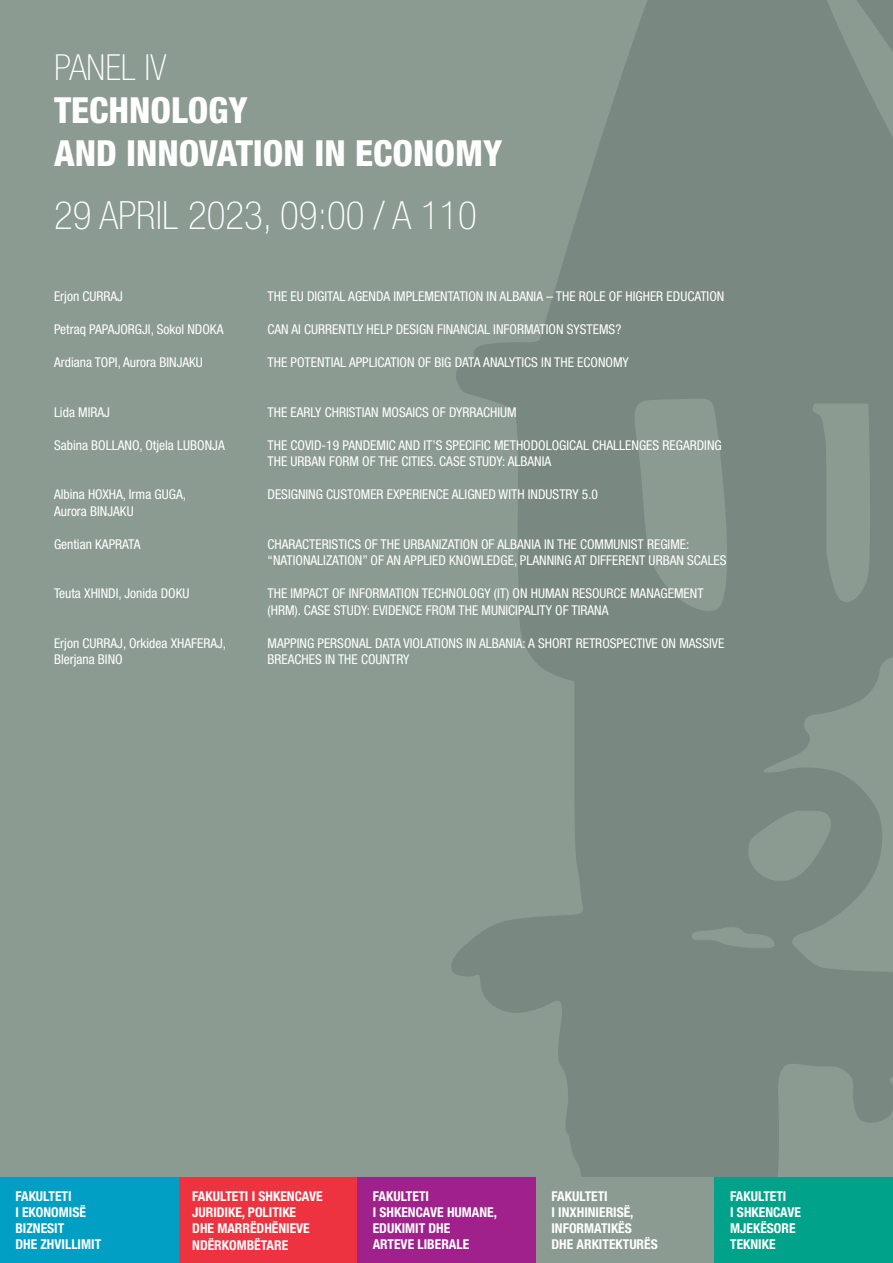
<style>
.page{position:relative;width:893px;height:1263px;background:#8b9b92}
.page>*{position:absolute;margin:0;border:0;box-sizing:border-box;transform-origin:0 0}
.t1{font:100 condensed 39px "Helvetica Neue LT Std";color:#fff}
.t2{font:800 condensed 36px "Helvetica Neue LT Std";color:#fff}
.t3{font:100 condensed 36px "Helvetica Neue LT Std";color:#fff}
.t4{font:condensed 13.5px/16.5px "Helvetica Neue LT Std";color:#fff}
.teksti_titull_2{font:700 condensed 13.5px/16.4px "Helvetica Neue LT Std";color:#fff}
</style>
<div class="page">
<svg style="left:451px;top:0;width:442px;height:1177px;fill:#798880"></svg>
<div style="left:179px;top:1177px;width:178px;height:86px;background:#ee3340"></div>
<div style="left:0;top:1177px;width:179px;height:86px;background:#009fc3"></div>
<div style="left:357px;top:1177px;width:179px;height:86px;background:#a0218c"></div>
<div style="left:714px;top:1177px;width:179px;height:86px;background:#00a38a"></div>
<p class="t3" style="left:54px;top:47px;width:114px">PANEL IV</p>
<p class="t2" style="left:54px;top:88px;width:195px">TECHNOLOGY</p>
<p class="t2" style="left:54px;top:131px;width:450px">AND INNOVATION IN ECONOMY</p>
<p class="t1" style="left:54px;top:193px;width:424px">29 APRIL 2023, 09:00 / A 110</p>
<p class="t4" style="left:54px;top:288px;width:71px">Erjon CURRAJ</p>
<p class="t4" style="left:54px;top:321px;width:171px">Petraq PAPAJORGJI, Sokol NDOKA</p>
<p class="t4" style="left:54px;top:354px;width:150px">Ardiana TOPI, Aurora BINJAKU</p>
<p class="t4" style="left:54px;top:404px;width:57px">Lida MIRAJ</p>
<p class="t4" style="left:54px;top:437px;width:172px">Sabina BOLLANO, Otjela LUBONJA</p>
<p class="t4" style="left:54px;top:486px;width:134px">Albina HOXHA, Irma GUGA,</p>
<p class="t4" style="left:54px;top:503px;width:81px">Aurora BINJAKU</p>
<p class="t4" style="left:54px;top:536px;width:88px">Gentian KAPRATA</p>
<p class="t4" style="left:54px;top:585px;width:137px">Teuta XHINDI, Jonida DOKU</p>
<p class="t4" style="left:54px;top:635px;width:174px">Erjon CURRAJ, Orkidea XHAFERAJ,<br>Blerjana BINO</p>
<p class="t4" style="left:268px;top:288px;width:458px">THE EU DIGITAL AGENDA IMPLEMENTATION IN ALBANIA – THE ROLE OF HIGHER EDUCATION</p>
<p class="t4" style="left:268px;top:321px;width:355px">CAN AI CURRENTLY HELP DESIGN FINANCIAL INFORMATION SYSTEMS?</p>
<p class="t4" style="left:268px;top:354px;width:363px">THE POTENTIAL APPLICATION OF BIG DATA ANALYTICS IN THE ECONOMY</p>
<p class="t4" style="left:268px;top:404px;width:251px">THE EARLY CHRISTIAN MOSAICS OF DYRRACHIUM</p>
<p class="t4" style="left:268px;top:437px;width:456px">THE COVID-19 PANDEMIC AND IT’S SPECIFIC METHODOLOGICAL CHALLENGES REGARDING<br>THE URBAN FORM OF THE CITIES. CASE STUDY: ALBANIA</p>
<p class="t4" style="left:268px;top:486px;width:332px">DESIGNING CUSTOMER EXPERIENCE ALIGNED WITH INDUSTRY 5.0</p>
<p class="t4" style="left:268px;top:536px;width:461px">CHARACTERISTICS OF THE URBANIZATION OF ALBANIA IN THE COMMUNIST REGIME: “NATIONALIZATION” OF AN APPLIED KNOWLEDGE, PLANNING AT DIFFERENT URBAN SCALES</p>
<p class="t4" style="left:268px;top:585px;width:438px">THE IMPACT OF INFORMATION TECHNOLOGY (IT) ON HUMAN RESOURCE MANAGEMENT (HRM). CASE STUDY: EVIDENCE FROM THE MUNICIPALITY OF TIRANA</p>
<p class="t4" style="left:268px;top:635px;width:458px">MAPPING PERSONAL DATA VIOLATIONS IN ALBANIA: A SHORT RETROSPECTIVE ON MASSIVE<br>BREACHES IN THE COUNTRY</p>
<p class="teksti_titull_2" style="left:15px;top:1187px;width:58px">FAKULTETI</p>
<p class="teksti_titull_2" style="left:15px;top:1204px;width:72px">I EKONOMISË</p>
<p class="teksti_titull_2" style="left:15px;top:1220px;width:50px">BIZNESIT</p>
<p class="teksti_titull_2" style="left:15px;top:1236px;width:87px">DHE ZHVILLIMIT</p>
<p class="teksti_titull_2" style="left:192px;top:1188px;width:132px">FAKULTETI I SHKENCAVE<br>JURIDIKE, POLITIKE</p>
<p class="teksti_titull_2" style="left:192px;top:1220px;width:119px">DHE MARRËDHËNIEVE<br>NDËRKOMBËTARE</p>
<p class="teksti_titull_2" style="left:373px;top:1187px;width:58px">FAKULTETI</p>
<p class="teksti_titull_2" style="left:373px;top:1204px;width:126px">I SHKENCAVE HUMANE,</p>
<p class="teksti_titull_2" style="left:373px;top:1220px;width:79px">EDUKIMIT DHE</p>
<p class="teksti_titull_2" style="left:373px;top:1236px;width:98px">ARTEVE LIBERALE</p>
<p class="teksti_titull_2" style="left:551px;top:1187px;width:58px">FAKULTETI</p>
<p class="teksti_titull_2" style="left:551px;top:1204px;width:84px">I INXHINIERISË,</p>
<p class="teksti_titull_2" style="left:551px;top:1220px;width:82px">INFORMATIKËS</p>
<p class="teksti_titull_2" style="left:551px;top:1236px;width:108px">DHE ARKITEKTURËS</p>
<p class="teksti_titull_2" style="left:730px;top:1187px;width:58px">FAKULTETI</p>
<p class="teksti_titull_2" style="left:730px;top:1204px;width:72px">I SHKENCAVE</p>
<p class="teksti_titull_2" style="left:730px;top:1220px;width:67px">MJEKËSORE</p>
<p class="teksti_titull_2" style="left:730px;top:1236px;width:47px">TEKNIKE</p>
</div>
